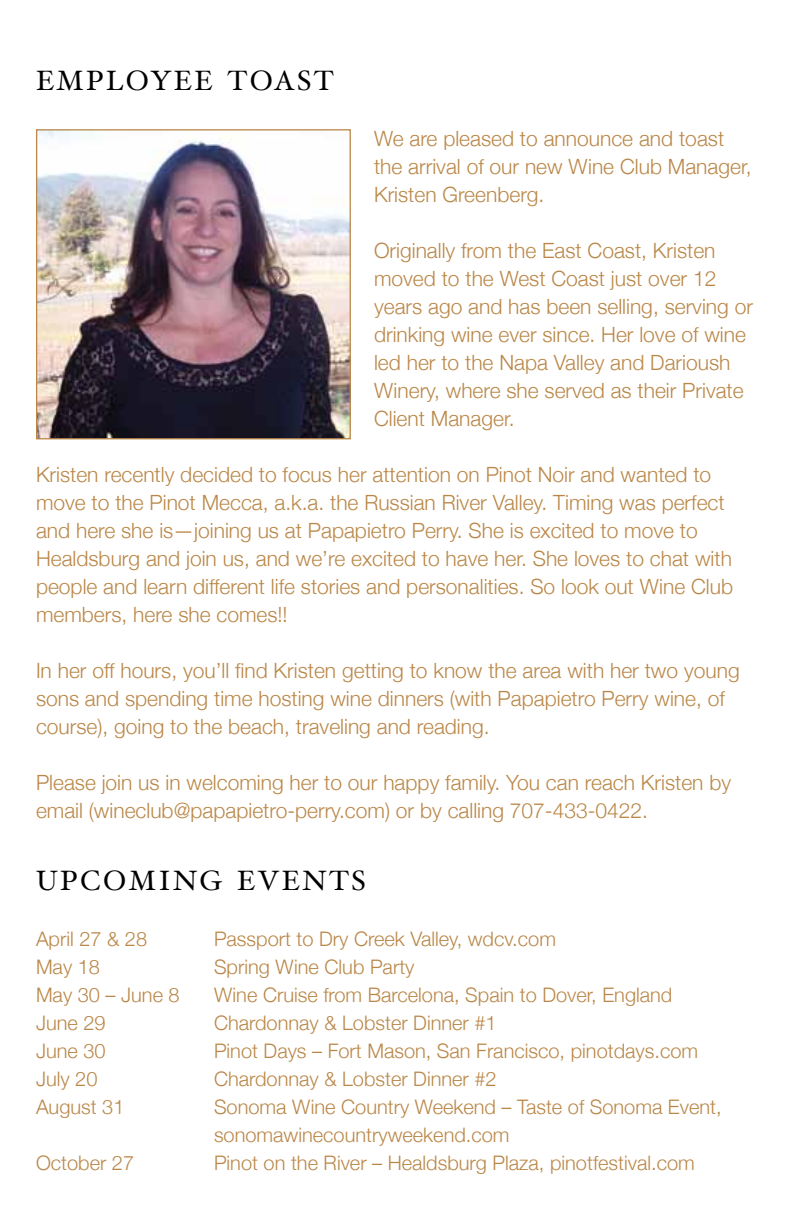
<style>
.page{position:relative;width:792px;height:1224px;background:#fff}
.page>*{position:absolute;margin:0;border:0;box-sizing:border-box;transform-origin:0 0}
.t1{font:28px "Hoefler Text";letter-spacing:.085em;color:#000}
.t2{font:300 21px/28px "Helvetica Neue";color:#ba8748}
.t3{font:300 20px/28px "Helvetica Neue";color:#ba8748}
</style>
<div class="page">
<img style="left:38px;top:131px;width:311px;height:306px">
<div style="left:36px;top:129px;width:315px;height:310px;border:1px solid #ba8748"></div>
<h1 class="t1" style="left:36px;top:64px;width:299px">EMPLOYEE TOAST</h1>
<p class="t2" style="left:374px;top:125px;width:379px">We are pleased to announce and toast the arrival of our new Wine Club Manager,<br>Kristen Greenberg.</p>
<p class="t2" style="left:374px;top:237px;width:380px">Originally from the East Coast, Kristen moved to the West Coast just over 12 years ago and has been selling, serving or drinking wine ever since. Her love of wine led her to the Napa Valley and Darioush Winery, where she served as their Private Client Manager.</p>
<p class="t2" style="left:36px;top:461px;width:699px">Kristen recently decided to focus her attention on Pinot Noir and wanted to move to the Pinot Mecca, a.k.a. the Russian River Valley. Timing was perfect and here she is—joining us at Papapietro Perry. She is excited to move to Healdsburg and join us, and we’re excited to have her. She loves to chat with people and learn different life stories and personalities. So look out Wine Club members, here she comes!!</p>
<p class="t2" style="left:36px;top:657px;width:705px">In her off hours, you’ll find Kristen getting to know the area with her two young sons and spending time hosting wine dinners (with Papapietro Perry wine, of course), going to the beach, traveling and reading.</p>
<p class="t2" style="left:36px;top:768px;width:697px">Please join us in welcoming her to our happy family. You can reach Kristen by email (wineclub@papapietro-perry.com) or by calling 707-433-0422.</p>
<h1 class="t1" style="left:36px;top:864px;width:331px">UPCOMING EVENTS</h1>
<p class="t3" style="left:36px;top:925px;width:113px">April 27 &amp; 28</p>
<p class="t3" style="left:214px;top:925px;width:344px">Passport to Dry Creek Valley, wdcv.com</p>
<p class="t3" style="left:36px;top:953px;width:66px">May 18</p>
<p class="t3" style="left:214px;top:953px;width:202px">Spring Wine Club Party</p>
<p class="t3" style="left:36px;top:981px;width:145px">May 30 – June 8</p>
<p class="t3" style="left:214px;top:981px;width:460px">Wine Cruise from Barcelona, Spain to Dover, England</p>
<p class="t3" style="left:36px;top:1009px;width:71px">June 29</p>
<p class="t3" style="left:214px;top:1009px;width:284px">Chardonnay &amp; Lobster Dinner #1</p>
<p class="t3" style="left:36px;top:1037px;width:71px">June 30</p>
<p class="t3" style="left:214px;top:1037px;width:486px">Pinot Days – Fort Mason, San Francisco, pinotdays.com</p>
<p class="t3" style="left:36px;top:1065px;width:63px">July 20</p>
<p class="t3" style="left:214px;top:1065px;width:284px">Chardonnay &amp; Lobster Dinner #2</p>
<p class="t3" style="left:36px;top:1093px;width:90px">August 31</p>
<p class="t3" style="left:214px;top:1093px;width:509px">Sonoma Wine Country Weekend – Taste of Sonoma Event, sonomawinecountryweekend.com</p>
<p class="t3" style="left:36px;top:1149px;width:100px">October 27</p>
<p class="t3" style="left:214px;top:1149px;width:482px">Pinot on the River – Healdsburg Plaza, pinotfestival.com</p>
</div>
